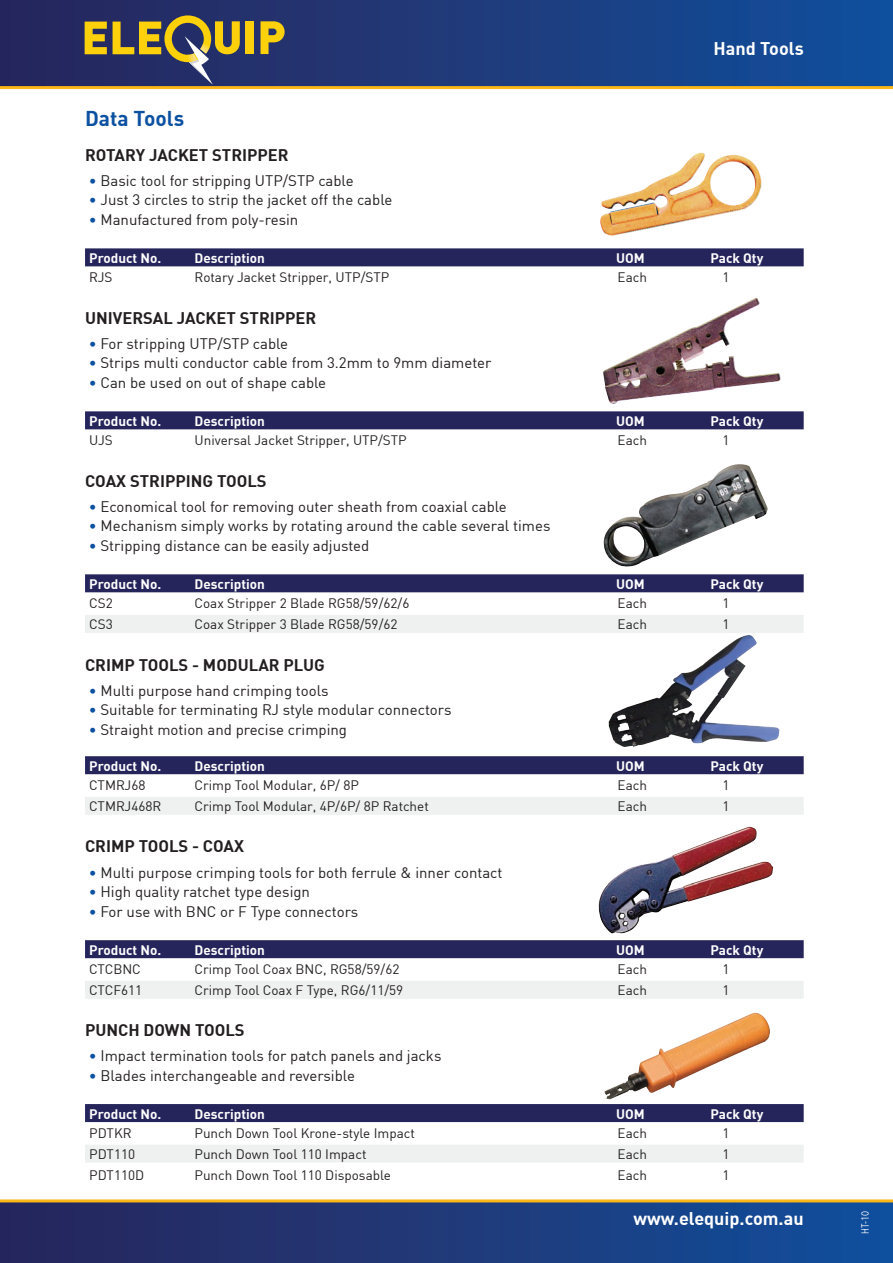
<style>
.page{position:relative;width:893px;height:1263px;background:#fff}
.page>*{position:absolute;margin:0;border:0;box-sizing:border-box;transform-origin:0 0}
.Product_Title_Main{font:700 21px "DIN";color:#0c51a1}
.t1{font:700 18px "DIN";color:#fff}
.Product_Title_1{font:700 16.5px "DIN";color:#231f20}
.Prod__Desc__Bullets{font:15px "DIN";color:#231f20}
.Table_Copy_2{font:13.5px "DIN";color:#231f20}
.Table_Hdrs_Rev_1{font:700 13.5px "DIN";color:#fff}
.Table_Copy_1{font:13.5px "DIN";color:#231f20}
.t2{font:300 condensed 10.5px "Frutiger LT";color:#fff}
.s1{color:#0c51a1}
</style>
<div class="page">
<div style="left:0;top:0;width:893px;height:87px;background:linear-gradient(to right,#2a2659,#124e9c)"></div>
<div style="left:0;top:1201px;width:893px;height:62px;background:linear-gradient(to right,#29255a,#124f9c)"></div>
<hr style="left:0;top:86px;width:893px;height:3px;background:#fab717">
<hr style="left:0;top:1199px;width:893px;height:3px;background:#fab717">
<svg style="left:85px;top:22px;width:22px;height:32px"></svg>
<div style="left:246px;top:21px;width:8px;height:33px;background:#fcd10b"></div>
<svg style="left:260px;top:21px;width:25px;height:33px"></svg>
<svg style="left:113px;top:15px;width:127px;height:70px;background:#625e54"></svg>
<div style="left:85px;top:248px;width:719px;height:18px;background:#26255b"></div>
<div style="left:85px;top:411px;width:719px;height:18px;background:#26255b"></div>
<div style="left:85px;top:574px;width:719px;height:18px;background:#26255b"></div>
<div style="left:85px;top:615px;width:719px;height:18px;background:#eff1f0"></div>
<div style="left:85px;top:756px;width:719px;height:18px;background:#26255b"></div>
<div style="left:85px;top:797px;width:719px;height:18px;background:#eff1f0"></div>
<div style="left:85px;top:940px;width:719px;height:18px;background:#26255b"></div>
<div style="left:85px;top:981px;width:719px;height:18px;background:#eff1f0"></div>
<div style="left:85px;top:1104px;width:719px;height:18px;background:#26255b"></div>
<div style="left:85px;top:1145px;width:719px;height:18px;background:#eff1f0"></div>
<img style="left:600px;top:152px;width:162px;height:84px">
<img style="left:603px;top:298px;width:178px;height:106px">
<img style="left:603px;top:464px;width:165px;height:103px">
<img style="left:608px;top:635px;width:171px;height:112px">
<img style="left:598px;top:826px;width:175px;height:108px">
<img style="left:604px;top:1012px;width:166px;height:87px">
<p class="Product_Title_Main" style="left:85px;top:105px;width:101px">Data Tools</p>
<p class="t1" style="left:714px;top:37px;width:92px">Hand Tools</p>
<p class="Product_Title_1" style="left:85px;top:144px;width:205px">ROTARY JACKET STRIPPER</p>
<p class="Prod__Desc__Bullets" style="left:89px;top:171px;width:266px"><span class="s1">•</span> Basic tool for stripping UTP/STP cable</p>
<p class="Prod__Desc__Bullets" style="left:89px;top:191px;width:305px"><span class="s1">•</span> Just 3 circles to strip the jacket off the cable</p>
<p class="Prod__Desc__Bullets" style="left:89px;top:210px;width:211px"><span class="s1">•</span> Manufactured from poly-resin</p>
<p class="Table_Hdrs_Rev_1" style="left:89px;top:250px;width:73px">Product No.</p>
<p class="Table_Hdrs_Rev_1" style="left:195px;top:250px;width:72px">Description</p>
<p class="Table_Hdrs_Rev_1" style="left:616px;top:250px;width:30px">UOM</p>
<p class="Table_Hdrs_Rev_1" style="left:711px;top:250px;width:54px">Pack Qty</p>
<p class="Table_Copy_2" style="left:89px;top:269px;width:25px">RJS</p>
<p class="Table_Copy_2" style="left:195px;top:269px;width:196px">Rotary Jacket Stripper, UTP/STP</p>
<p class="Table_Copy_2" style="left:618px;top:269px;width:31px">Each</p>
<p class="Table_Copy_2" style="left:723px;top:269px;width:9px">1</p>
<p class="Product_Title_1" style="left:85px;top:307px;width:233px">UNIVERSAL JACKET STRIPPER</p>
<p class="Prod__Desc__Bullets" style="left:89px;top:334px;width:201px"><span class="s1">•</span> For stripping UTP/STP cable</p>
<p class="Prod__Desc__Bullets" style="left:89px;top:353px;width:404px"><span class="s1">•</span> Strips multi conductor cable from 3.2mm to 9mm diameter</p>
<p class="Prod__Desc__Bullets" style="left:89px;top:373px;width:239px"><span class="s1">•</span> Can be used on out of shape cable</p>
<p class="Table_Hdrs_Rev_1" style="left:89px;top:413px;width:73px">Product No.</p>
<p class="Table_Hdrs_Rev_1" style="left:195px;top:413px;width:72px">Description</p>
<p class="Table_Hdrs_Rev_1" style="left:616px;top:413px;width:30px">UOM</p>
<p class="Table_Hdrs_Rev_1" style="left:711px;top:413px;width:54px">Pack Qty</p>
<p class="Table_Copy_2" style="left:89px;top:432px;width:25px">UJS</p>
<p class="Table_Copy_2" style="left:195px;top:432px;width:214px">Universal Jacket Stripper, UTP/STP</p>
<p class="Table_Copy_2" style="left:618px;top:432px;width:31px">Each</p>
<p class="Table_Copy_2" style="left:723px;top:432px;width:9px">1</p>
<p class="Product_Title_1" style="left:85px;top:470px;width:183px">COAX STRIPPING TOOLS</p>
<p class="Prod__Desc__Bullets" style="left:89px;top:497px;width:420px"><span class="s1">•</span> Economical tool for removing outer sheath from coaxial cable</p>
<p class="Prod__Desc__Bullets" style="left:89px;top:516px;width:463px"><span class="s1">•</span> Mechanism simply works by rotating around the cable several times</p>
<p class="Prod__Desc__Bullets" style="left:89px;top:536px;width:282px"><span class="s1">•</span> Stripping distance can be easily adjusted</p>
<p class="Table_Hdrs_Rev_1" style="left:89px;top:576px;width:73px">Product No.</p>
<p class="Table_Hdrs_Rev_1" style="left:195px;top:576px;width:72px">Description</p>
<p class="Table_Hdrs_Rev_1" style="left:616px;top:576px;width:30px">UOM</p>
<p class="Table_Hdrs_Rev_1" style="left:711px;top:576px;width:54px">Pack Qty</p>
<p class="Table_Copy_2" style="left:89px;top:595px;width:25px">CS2</p>
<p class="Table_Copy_2" style="left:195px;top:595px;width:216px">Coax Stripper 2 Blade RG58/59/62/6</p>
<p class="Table_Copy_2" style="left:618px;top:595px;width:31px">Each</p>
<p class="Table_Copy_2" style="left:723px;top:595px;width:9px">1</p>
<p class="Table_Copy_1" style="left:89px;top:616px;width:25px">CS3</p>
<p class="Table_Copy_1" style="left:195px;top:616px;width:205px">Coax Stripper 3 Blade RG58/59/62</p>
<p class="Table_Copy_1" style="left:618px;top:616px;width:31px">Each</p>
<p class="Table_Copy_1" style="left:723px;top:616px;width:9px">1</p>
<p class="Product_Title_1" style="left:85px;top:654px;width:241px">CRIMP TOOLS - MODULAR PLUG</p>
<p class="Prod__Desc__Bullets" style="left:89px;top:681px;width:241px"><span class="s1">•</span> Multi purpose hand crimping tools</p>
<p class="Prod__Desc__Bullets" style="left:89px;top:700px;width:364px"><span class="s1">•</span> Suitable for terminating RJ style modular connectors</p>
<p class="Prod__Desc__Bullets" style="left:89px;top:720px;width:260px"><span class="s1">•</span> Straight motion and precise crimping</p>
<p class="Table_Hdrs_Rev_1" style="left:89px;top:757px;width:73px">Product No.</p>
<p class="Table_Hdrs_Rev_1" style="left:195px;top:757px;width:72px">Description</p>
<p class="Table_Hdrs_Rev_1" style="left:616px;top:757px;width:30px">UOM</p>
<p class="Table_Hdrs_Rev_1" style="left:711px;top:757px;width:54px">Pack Qty</p>
<p class="Table_Copy_2" style="left:89px;top:777px;width:58px">CTMRJ68</p>
<p class="Table_Copy_2" style="left:195px;top:777px;width:166px">Crimp Tool Modular, 6P/ 8P</p>
<p class="Table_Copy_2" style="left:618px;top:777px;width:31px">Each</p>
<p class="Table_Copy_2" style="left:723px;top:777px;width:9px">1</p>
<p class="Table_Copy_1" style="left:89px;top:798px;width:74px">CTMRJ468R</p>
<p class="Table_Copy_1" style="left:195px;top:798px;width:236px">Crimp Tool Modular, 4P/6P/ 8P Ratchet</p>
<p class="Table_Copy_1" style="left:618px;top:798px;width:31px">Each</p>
<p class="Table_Copy_1" style="left:723px;top:798px;width:9px">1</p>
<p class="Product_Title_1" style="left:85px;top:836px;width:161px">CRIMP TOOLS - COAX</p>
<p class="Prod__Desc__Bullets" style="left:89px;top:863px;width:415px"><span class="s1">•</span> Multi purpose crimping tools for both ferrule &amp; inner contact</p>
<p class="Prod__Desc__Bullets" style="left:89px;top:882px;width:223px"><span class="s1">•</span> High quality ratchet type design</p>
<p class="Prod__Desc__Bullets" style="left:89px;top:902px;width:271px"><span class="s1">•</span> For use with BNC or F Type connectors</p>
<p class="Table_Hdrs_Rev_1" style="left:89px;top:941px;width:73px">Product No.</p>
<p class="Table_Hdrs_Rev_1" style="left:195px;top:941px;width:72px">Description</p>
<p class="Table_Hdrs_Rev_1" style="left:616px;top:941px;width:30px">UOM</p>
<p class="Table_Hdrs_Rev_1" style="left:711px;top:941px;width:54px">Pack Qty</p>
<p class="Table_Copy_2" style="left:89px;top:961px;width:53px">CTCBNC</p>
<p class="Table_Copy_2" style="left:195px;top:961px;width:206px">Crimp Tool Coax BNC, RG58/59/62</p>
<p class="Table_Copy_2" style="left:618px;top:961px;width:31px">Each</p>
<p class="Table_Copy_2" style="left:723px;top:961px;width:9px">1</p>
<p class="Table_Copy_1" style="left:89px;top:982px;width:55px">CTCF611</p>
<p class="Table_Copy_1" style="left:195px;top:982px;width:210px">Crimp Tool Coax F Type, RG6/11/59</p>
<p class="Table_Copy_1" style="left:618px;top:982px;width:31px">Each</p>
<p class="Table_Copy_1" style="left:723px;top:982px;width:9px">1</p>
<p class="Product_Title_1" style="left:85px;top:1019px;width:161px">PUNCH DOWN TOOLS</p>
<p class="Prod__Desc__Bullets" style="left:89px;top:1046px;width:354px"><span class="s1">•</span> Impact termination tools for patch panels and jacks</p>
<p class="Prod__Desc__Bullets" style="left:89px;top:1066px;width:268px"><span class="s1">•</span> Blades interchangeable and reversible</p>
<p class="Table_Hdrs_Rev_1" style="left:89px;top:1105px;width:73px">Product No.</p>
<p class="Table_Hdrs_Rev_1" style="left:195px;top:1105px;width:72px">Description</p>
<p class="Table_Hdrs_Rev_1" style="left:616px;top:1105px;width:30px">UOM</p>
<p class="Table_Hdrs_Rev_1" style="left:711px;top:1105px;width:54px">Pack Qty</p>
<p class="Table_Copy_2" style="left:89px;top:1124px;width:44px">PDTKR</p>
<p class="Table_Copy_2" style="left:195px;top:1124px;width:222px">Punch Down Tool Krone-style Impact</p>
<p class="Table_Copy_2" style="left:618px;top:1124px;width:31px">Each</p>
<p class="Table_Copy_2" style="left:723px;top:1124px;width:9px">1</p>
<p class="Table_Copy_1" style="left:89px;top:1145px;width:47px">PDT110</p>
<p class="Table_Copy_1" style="left:195px;top:1145px;width:173px">Punch Down Tool 110 Impact</p>
<p class="Table_Copy_1" style="left:618px;top:1145px;width:31px">Each</p>
<p class="Table_Copy_1" style="left:723px;top:1145px;width:9px">1</p>
<p class="Table_Copy_2" style="left:89px;top:1166px;width:56px">PDT110D</p>
<p class="Table_Copy_2" style="left:195px;top:1166px;width:198px">Punch Down Tool 110 Disposable</p>
<p class="Table_Copy_2" style="left:618px;top:1166px;width:31px">Each</p>
<p class="Table_Copy_2" style="left:723px;top:1166px;width:9px">1</p>
<p class="t1" style="left:634px;top:1206px;width:172px">www.elequip.com.au</p>
<p class="t2" style="left:859px;top:1234px;width:24px;rotate:-90deg">HT-1 0</p>
</div>
